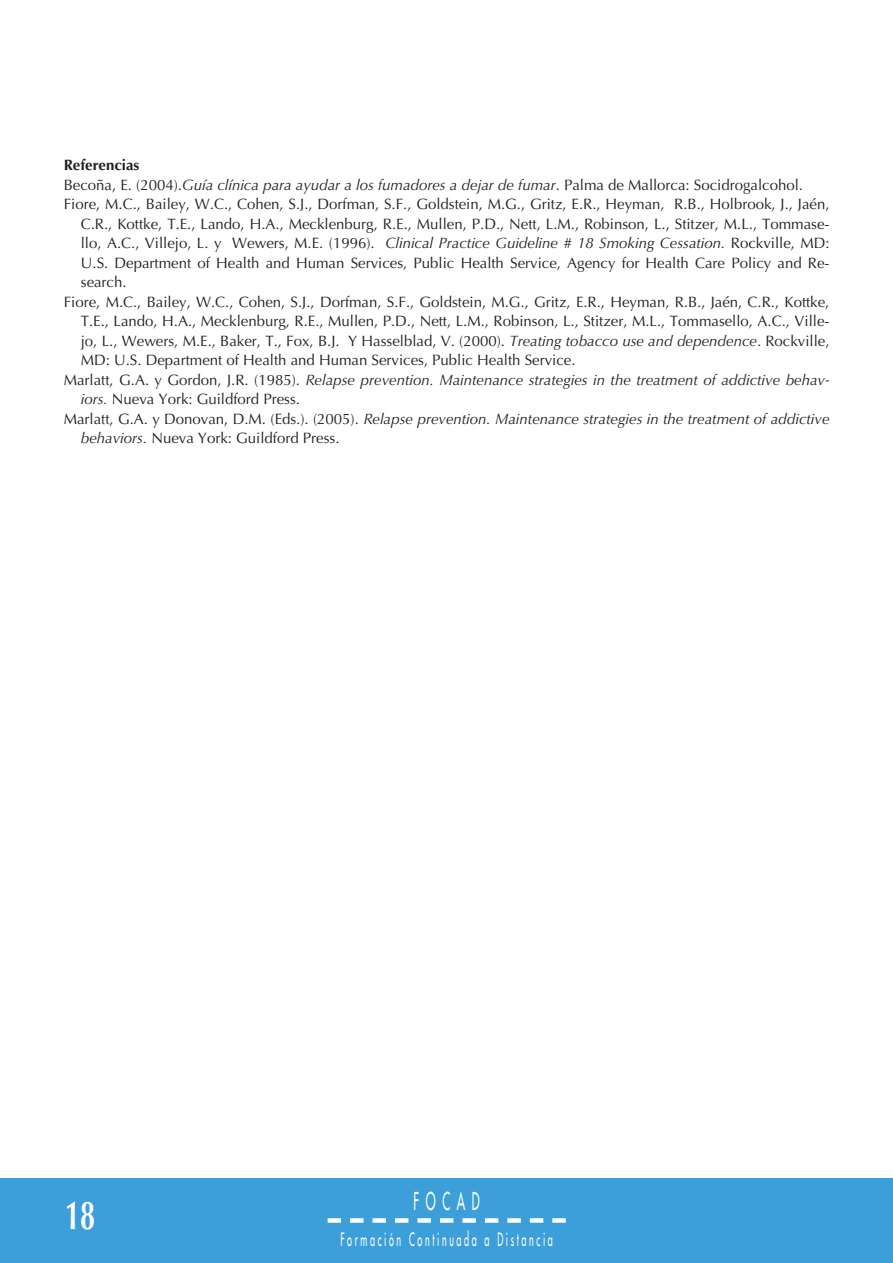
<style>
.page{position:relative;width:893px;height:1263px;background:#fff}
.page>*{position:absolute;margin:0;border:0;box-sizing:border-box;transform-origin:0 0}
.t1{font:700 40.5px "Optima";color:#fff;scale:.67 1}
.t2{font:24px "Futura";letter-spacing:.55em;color:#fff;scale:.5 1}
.t3{font:18px "Futura";letter-spacing:.29em;color:#fff;scale:.5 1}
.t4{font:15px "Optima";color:#231f20}
.t5{font:italic 15px "Optima";color:#231f20}
.t6{font:700 15px "Optima";color:#231f20}
.s1{font-style:italic}
.s2{font-style:normal}
</style>
<div class="page">
<div style="left:0;top:1178px;width:892px;height:85px;background:#3c9fd9"></div>
<svg style="left:341px;top:1218px;width:203px;height:5px"></svg>
<div style="left:327px;top:1218px;width:14px;height:5px;background:#fff"></div>
<div style="left:552px;top:1218px;width:14px;height:5px;background:#fff"></div>
<p class="t6" style="left:64px;top:159px;width:77px">Referencias</p>
<p class="t4" style="left:64px;top:179px;width:740px">Becoña, E. (2004).<span class="s1">Guía clínica para ayudar a los fumadores a dejar de fumar</span>. Palma de Mallorca: Socidrogalcohol.</p>
<p class="t4" style="left:64px;top:198px;width:767px">Fiore, M.C., Bailey, W.C., Cohen, S.J., Dorfman, S.F., Goldstein, M.G., Gritz, E.R., Heyman, R.B., Holbrook, J., Jaén,</p>
<p class="t4" style="left:81px;top:218px;width:750px">C.R., Kottke, T.E., Lando, H.A., Mecklenburg, R.E., Mullen, P.D., Nett, L.M., Robinson, L., Stitzer, M.L., Tommase-</p>
<p class="t4" style="left:81px;top:237px;width:750px">llo, A.C., Villejo, L. y Wewers, M.E. (1996). <span class="s1">Clinical Practice Guideline # 18 Smoking Cessation.</span> Rockville, MD:</p>
<p class="t4" style="left:81px;top:257px;width:750px">U.S. Department of Health and Human Services, Public Health Service, Agency for Health Care Policy and Re-</p>
<p class="t4" style="left:81px;top:276px;width:47px">search.</p>
<p class="t4" style="left:64px;top:296px;width:767px">Fiore, M.C., Bailey, W.C., Cohen, S.J., Dorfman, S.F., Goldstein, M.G., Gritz, E.R., Heyman, R.B., Jaén, C.R., Kottke,</p>
<p class="t4" style="left:81px;top:315px;width:750px">T.E., Lando, H.A., Mecklenburg, R.E., Mullen, P.D., Nett, L.M., Robinson, L., Stitzer, M.L., Tommasello, A.C., Ville-</p>
<p class="t4" style="left:81px;top:335px;width:750px">jo, L., Wewers, M.E., Baker, T., Fox, B.J. Y Hasselblad, V. (2000). <span class="s1">Treating tobacco use and dependence</span>. Rockville,</p>
<p class="t4" style="left:81px;top:354px;width:496px">MD: U.S. Department of Health and Human Services, Public Health Service.</p>
<p class="t5" style="left:64px;top:374px;width:767px"><span class="s2">Marlatt, G.A. y Gordon, J.R. (1985).</span> Relapse prevention. Maintenance strategies in the treatment of addictive behav-</p>
<p class="t4" style="left:81px;top:393px;width:221px"><span class="s1">iors.</span> Nueva York: Guildford Press.</p>
<p class="t5" style="left:64px;top:413px;width:767px"><span class="s2">Marlatt, G.A. y Donovan, D.M. (Eds.). (2005).</span> Relapse prevention. Maintenance strategies in the treatment of addictive</p>
<p class="t4" style="left:81px;top:432px;width:260px"><span class="s1">behaviors.</span> Nueva York: Guildford Press.</p>
<h1 class="t1" style="left:65px;top:1199px;width:46px">18</h1>
<h2 class="t2" style="left:413px;top:1189px;width:134px">FOCAD</h2>
<p class="t3" style="left:340px;top:1230px;width:426px">Formación Continuada a Distancia</p>
</div>
